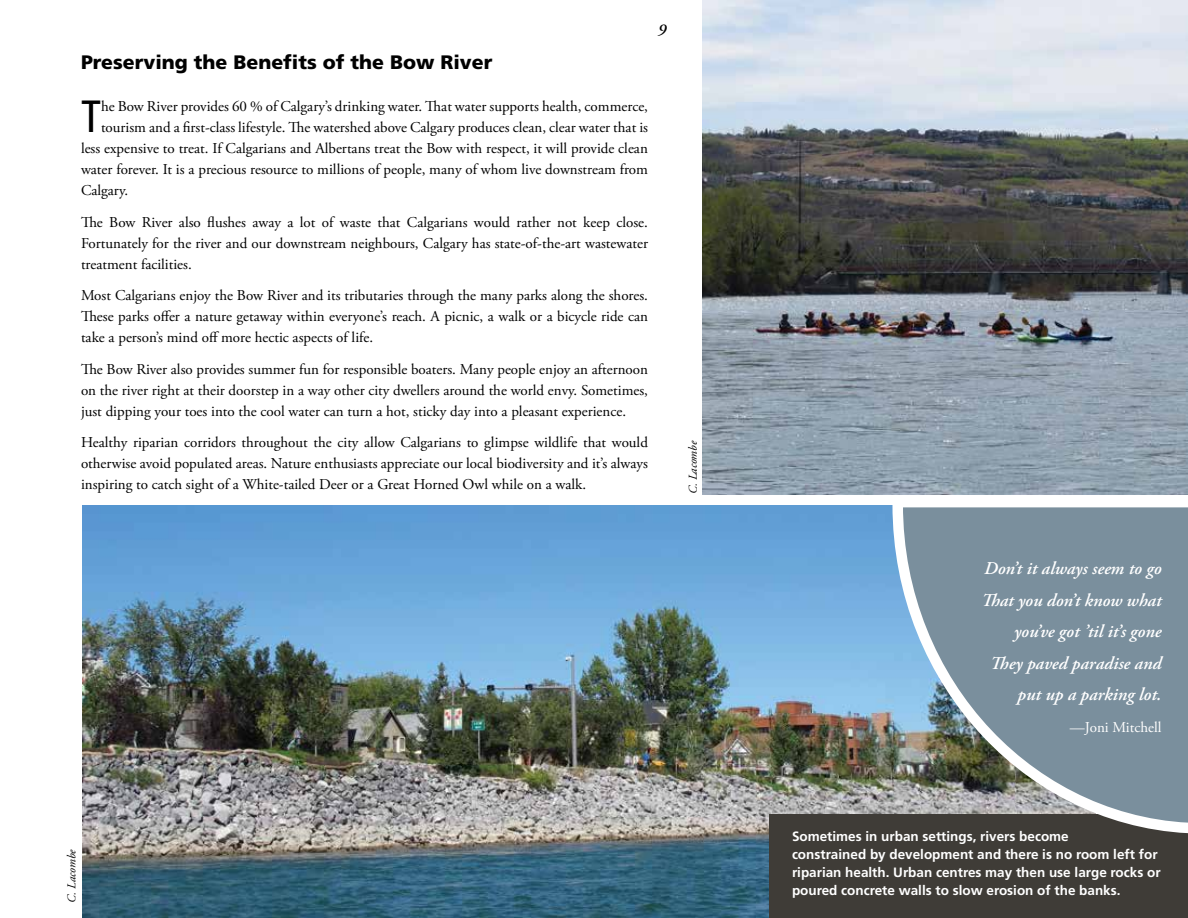
<style>
.page{position:relative;width:1188px;height:918px;background:#fff}
.page>*{position:absolute;margin:0;border:0;box-sizing:border-box;transform-origin:0 0}
.t1{font:condensed 45.15px "Frutiger";color:#000}
.t2{font:900 19.5px "Frutiger";color:#000}
.t3{font:italic 600 18px/31.5px "Adobe Garamond Pro";color:#fff;text-align:right}
.t4{font:italic 600 16.5px "Adobe Garamond Pro";color:#000}
.t5{font:15px/21px "Adobe Garamond Pro";color:#000;text-align:justify}
.t6{font:15px "Adobe Garamond Pro";color:#fff}
.t7{font:700 13.5px/18px "Frutiger";color:#fff}
.t8{font:italic 12px "Adobe Garamond Pro";color:#000}
</style>
<div class="page">
<img style="left:82px;top:506px;width:805px;height:412px">
<div style="left:770px;top:814px;width:418px;height:104px;background:#3f3c37"></div>
<img style="left:702px;top:0;width:486px;height:494px">
<svg style="left:887px;top:492px;width:301px;height:342px;background:#8395a0"></svg>
<h2 class="t2" style="left:81px;top:51px;width:413px">Preserving the Benefits of the Bow River</h2>
<h1 class="t1" style="left:81px;top:90px;width:22px">T</h1>
<p class="t5" style="left:101px;top:96px;width:549px">he Bow River provides 60 % of Calgary’s drinking water. That water supports health, commerce,</p>
<p class="t5" style="left:101px;top:117px;width:549px">tourism and a first-class lifestyle. The watershed above Calgary produces clean, clear water that is</p>
<p class="t5" style="left:81px;top:138px;width:568px">less expensive to treat. If Calgarians and Albertans treat the Bow with respect, it will provide clean</p>
<p class="t5" style="left:81px;top:159px;width:569px">water forever. It is a precious resource to millions of people, many of whom live downstream from</p>
<p class="t5" style="left:81px;top:180px;width:49px">Calgary.</p>
<p class="t5" style="left:81px;top:212px;width:569px">The Bow River also flushes away a lot of waste that Calgarians would rather not keep close.<br>Fortunately for the river and our downstream neighbours, Calgary has state-of-the-art wastewater treatment facilities.</p>
<p class="t5" style="left:81px;top:285px;width:569px">Most Calgarians enjoy the Bow River and its tributaries through the many parks along the shores.<br>These parks offer a nature getaway within everyone’s reach. A picnic, a walk or a bicycle ride can take a person’s mind off more hectic aspects of life.</p>
<p class="t5" style="left:81px;top:359px;width:569px">The Bow River also provides summer fun for responsible boaters. Many people enjoy an afternoon on the river right at their doorstep in a way other city dwellers around the world envy. Sometimes, just dipping your toes into the cool water can turn a hot, sticky day into a pleasant experience.</p>
<p class="t5" style="left:81px;top:432px;width:568px">Healthy riparian corridors throughout the city allow Calgarians to glimpse wildlife that would otherwise avoid populated areas. Nature enthusiasts appreciate our local biodiversity and it’s always inspiring to catch sight of a White-tailed Deer or a Great Horned Owl while on a walk.</p>
<p class="t4" style="left:658px;top:21px;width:10px">9</p>
<p class="t8" style="left:686px;top:494px;width:55px;rotate:-90deg">C. Lacombe</p>
<p class="t8" style="left:65px;top:903px;width:55px;rotate:-90deg">C. Lacombe</p>
<p class="t3" style="left:981px;top:554px;width:182px">Don’t it always seem to go<br>That you don’t know what you’ve got ’til it’s gone<br>They paved paradise and put up a parking lot.</p>
<p class="t6" style="left:1070px;top:718px;width:93px">—Joni Mitchell</p>
<p class="t7" style="left:792px;top:827px;width:370px">Sometimes in urban settings, rivers become<br>constrained by development and there is no room left for riparian health. Urban centres may then use large rocks or poured concrete walls to slow erosion of the banks.</p>
</div>
